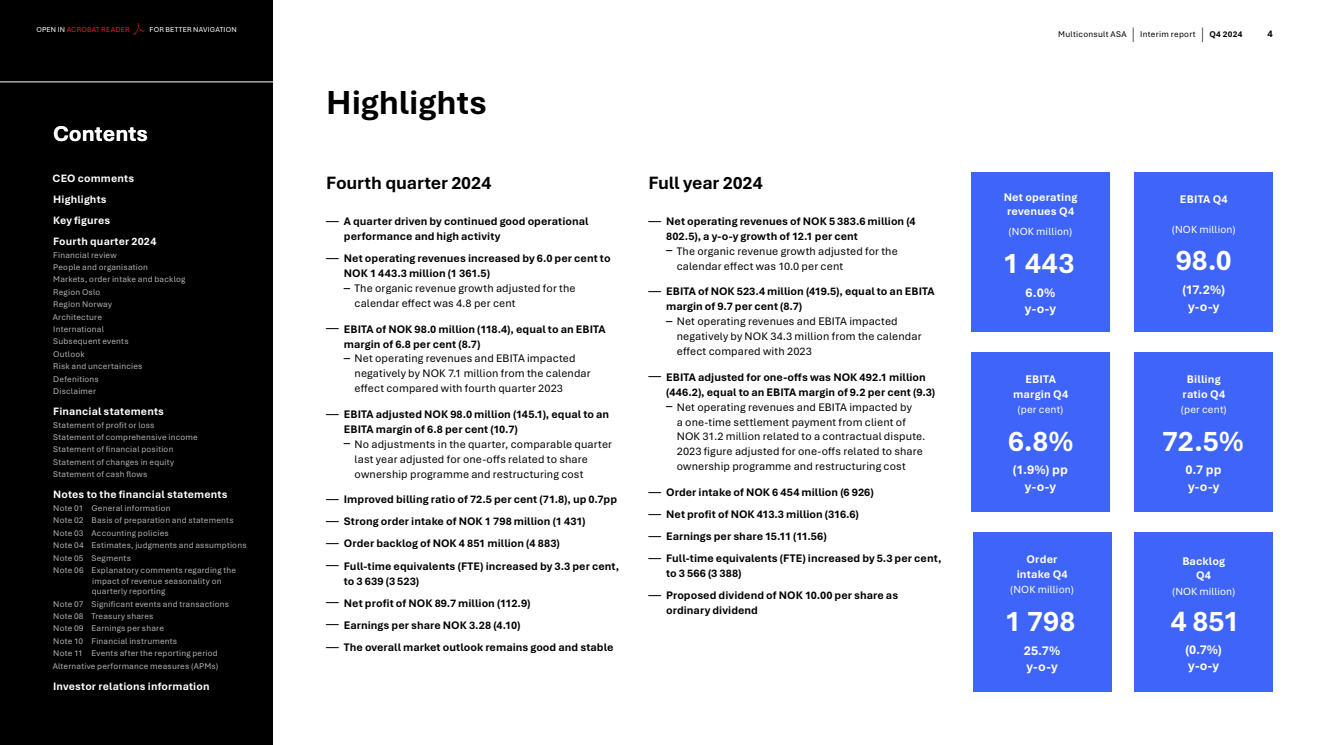
<style>
.page{position:relative;width:1326px;height:745px;background:#fff}
.page>*{position:absolute;margin:0;border:0;box-sizing:border-box;transform-origin:0 0}
.t1{font:700 35px "Aptos";color:#000}
.t2{font:700 29.88px "Aptos";letter-spacing:.005em;color:#fff}
.t3{font:700 22.5px "Aptos";color:#fff}
.t4{font:700 18.75px "Aptos";letter-spacing:-.01em;color:#000}
.t5{font:700 13.38px/16.8px "Aptos";letter-spacing:.005em;color:#fff}
.t6{font:700 11.62px/14.5px "Aptos";letter-spacing:.015em;color:#fff;text-align:center}
.t7{font:700 11.5px/15px "Aptos";letter-spacing:.005em;color:#000}
.t8{font:11.5px/14.9px "Aptos";letter-spacing:.01em;color:#000}
.t9{font:700 11.25px/21.1px "Aptos";letter-spacing:.015em;color:#fff}
.t10{font:10.88px "Aptos";letter-spacing:.015em;color:#fff}
.t11{font:700 10px "Aptos";color:#000}
.t12{font:8.75px/12.4px "Aptos";letter-spacing:.02em;color:#b3b2b2}
.t13{font:8.75px "Aptos";letter-spacing:.03em;color:#000}
.t14{font:7.5px "Aptos";letter-spacing:.025em;color:#e42127}
.t15{font:7.5px "Aptos";letter-spacing:.025em;color:#fff}
.s1{color:#fff}
.s2{font-size:17.5px}
.s3{font-weight:700}
.s4{font-weight:400;font-size:13.75px}
.s5{font-size:13.75px}
</style>
<div class="page">
<div style="left:0;top:0;width:273px;height:744px;background:#000"></div>
<div style="left:971px;top:171px;width:138px;height:160px;background:#3e64fa"></div>
<div style="left:1134px;top:171px;width:138px;height:160px;background:#3e64fa"></div>
<div style="left:971px;top:351px;width:138px;height:160px;background:#3e64fa"></div>
<div style="left:1134px;top:351px;width:138px;height:160px;background:#3e64fa"></div>
<div style="left:972px;top:531px;width:138px;height:160px;background:#3e64fa"></div>
<div style="left:1134px;top:531px;width:138px;height:160px;background:#3e64fa"></div>
<hr style="left:0;top:81px;width:273px;height:1px;background:#fff">
<img style="left:133px;top:23px;width:13px;height:12px">
<p class="t14" style="left:36px;top:24px;width:95px"><span class="s1">OPEN IN</span> ACROBAT READER</p>
<p class="t15" style="left:150px;top:24px;width:88px">FOR BETTER NAVIGATION</p>
<p class="t13" style="left:1058px;top:28px;width:186px">Multiconsult ASA <span class="s2">|</span> Interim report <span class="s2">|</span> <span class="s3">Q4 2024</span></p>
<p class="t11" style="left:1267px;top:27px;width:7px">4</p>
<h3 class="t3" style="left:53px;top:118px;width:97px">Contents</h3>
<p class="t9" style="left:53px;top:167px;width:105px">CEO comments<br>Highlights<br>Key figures<br>Fourth quarter 2024</p>
<p class="t12" style="left:53px;top:248px;width:134px">Financial review<br>People and organisation<br>Markets, order intake and backlog<br>Region Oslo<br>Region Norway<br>Architecture<br>International<br>Subsequent events<br>Outlook<br>Risk and uncertaincies<br>Defenitions<br>Disclaimer</p>
<p class="t9" style="left:53px;top:400px;width:112px">Financial statements</p>
<p class="t12" style="left:53px;top:418px;width:146px">Statement of profit or loss<br>Statement of comprehensive income<br>Statement of financial position<br>Statement of changes in equity<br>Statement of cash flows</p>
<p class="t9" style="left:53px;top:483px;width:176px">Notes to the financial statements</p>
<p class="t12" style="left:53px;top:501px;width:195px">Note 01 General information<br>Note 02 Basis of preparation and statements Note 03 Accounting policies<br>Note 04 Estimates, judgments and assumptions Note 05 Segments<br>Note 06 Explanatory comments regarding the</p>
<p class="t12" style="left:92px;top:574px;width:131px;line-height:10.6px">impact of revenue seasonality on quarterly reporting</p>
<p class="t12" style="left:53px;top:596px;width:178px">Note 07 Significant events and transactions Note 08 Treasury shares<br>Note 09 Earnings per share<br>Note 10 Financial instruments<br>Note 11 Events after the reporting period Alternative performance measures (APMs)</p>
<p class="t9" style="left:53px;top:674px;width:158px">Investor relations information</p>
<h1 class="t1" style="left:326px;top:79px;width:162px">Highlights</h1>
<h3 class="t4" style="left:326px;top:169px;width:167px">Fourth quarter 2024</h3>
<p class="t7" style="left:344px;top:213px;width:246px;text-indent:-18px"><span class="s4">—</span> A quarter driven by continued good operational performance and high activity</p>
<p class="t7" style="left:344px;top:250px;width:268px;text-indent:-18px"><span class="s4">—</span> Net operating revenues increased by 6.0 per cent to<br>NOK 1 443.3 million (1 361.5)</p>
<p class="t8" style="left:354px;top:280px;width:222px;text-indent:-11px"><span class="s5">–</span> The organic revenue growth adjusted for the calendar effect was 4.8 per cent</p>
<p class="t7" style="left:344px;top:320px;width:263px;text-indent:-18px"><span class="s4">—</span> EBITA of NOK 98.0 million (118.4), equal to an EBITA margin of 6.8 per cent (8.7)</p>
<p class="t8" style="left:354px;top:350px;width:238px;text-indent:-11px"><span class="s5">–</span> Net operating revenues and EBITA impacted negatively by NOK 7.1 million from the calendar effect compared with fourth quarter 2023</p>
<p class="t7" style="left:344px;top:406px;width:267px;text-indent:-18px"><span class="s4">—</span> EBITA adjusted NOK 98.0 million (145.1), equal to an<br>EBITA margin of 6.8 per cent (10.7)</p>
<p class="t8" style="left:354px;top:436px;width:259px;text-indent:-11px"><span class="s5">–</span> No adjustments in the quarter, comparable quarter last year adjusted for one-offs related to share ownership programme and restructuring cost</p>
<p class="t7" style="left:326px;top:491px;width:292px"><span class="s4">—</span> Improved billing ratio of 72.5 per cent (71.8), up 0.7pp</p>
<p class="t7" style="left:326px;top:513px;width:261px"><span class="s4">—</span> Strong order intake of NOK 1 798 million (1 431)</p>
<p class="t7" style="left:326px;top:535px;width:235px"><span class="s4">—</span> Order backlog of NOK 4 851 million (4 883)</p>
<p class="t7" style="left:344px;top:557px;width:277px;text-indent:-18px"><span class="s4">—</span> Full-time equivalents (FTE) increased by 3.3 per cent, to 3 639 (3 523)</p>
<p class="t7" style="left:326px;top:594px;width:206px"><span class="s4">—</span> Net profit of NOK 89.7 million (112.9)</p>
<p class="t7" style="left:326px;top:616px;width:196px"><span class="s4">—</span> Earnings per share NOK 3.28 (4.10)</p>
<p class="t7" style="left:326px;top:638px;width:289px"><span class="s4">—</span> The overall market outlook remains good and stable</p>
<h3 class="t4" style="left:648px;top:169px;width:116px">Full year 2024</h3>
<p class="t7" style="left:666px;top:213px;width:251px;text-indent:-18px"><span class="s4">—</span> Net operating revenues of NOK 5 383.6 million (4<br>802.5), a y-o-y growth of 12.1 per cent</p>
<p class="t8" style="left:676px;top:243px;width:222px;text-indent:-11px"><span class="s5">–</span> The organic revenue growth adjusted for the calendar effect was 10.0 per cent</p>
<p class="t7" style="left:666px;top:283px;width:270px;text-indent:-18px"><span class="s4">—</span> EBITA of NOK 523.4 million (419.5), equal to an EBITA margin of 9.7 per cent (8.7)</p>
<p class="t8" style="left:676px;top:313px;width:246px;text-indent:-11px"><span class="s5">–</span> Net operating revenues and EBITA impacted negatively by NOK 34.3 million from the calendar effect compared with 2023</p>
<p class="t7" style="left:666px;top:369px;width:270px;text-indent:-18px"><span class="s4">—</span> EBITA adjusted for one-offs was NOK 492.1 million (446.2), equal to an EBITA margin of 9.2 per cent (9.3)</p>
<p class="t8" style="left:676px;top:398px;width:250px;text-indent:-11px"><span class="s5">–</span> Net operating revenues and EBITA impacted by<br>a one-time settlement payment from client of NOK 31.2 million related to a contractual dispute.<br>2023 figure adjusted for one-offs related to share ownership programme and restructuring cost</p>
<p class="t7" style="left:648px;top:484px;width:227px"><span class="s4">—</span> Order intake of NOK 6 454 million (6 926)</p>
<p class="t7" style="left:648px;top:506px;width:212px"><span class="s4">—</span> Net profit of NOK 413.3 million (316.6)</p>
<p class="t7" style="left:648px;top:528px;width:180px"><span class="s4">—</span> Earnings per share 15.11 (11.56)</p>
<p class="t7" style="left:666px;top:550px;width:277px;text-indent:-18px"><span class="s4">—</span> Full-time equivalents (FTE) increased by 5.3 per cent, to 3 566 (3 388)</p>
<p class="t7" style="left:666px;top:587px;width:234px;text-indent:-18px"><span class="s4">—</span> Proposed dividend of NOK 10.00 per share as ordinary dividend</p>
<p class="t6" style="left:1003px;top:189px;width:75px;text-align:left">Net operating revenues Q4</p>
<p class="t10" style="left:1008px;top:224px;width:65px">(NOK million)</p>
<h2 class="t2" style="left:1002px;top:242px;width:73px">1 443</h2>
<p class="t5" style="left:1024px;top:283px;width:33px">6.0% y-o-y</p>
<p class="t6" style="left:1013px;top:371px;width:57px">EBITA margin Q4</p>
<p class="t10" style="left:1017px;top:402px;width:47px">(per cent)</p>
<h2 class="t2" style="left:1008px;top:420px;width:67px">6.8%</h2>
<p class="t5" style="left:1012px;top:461px;width:57px;text-align:center">(1.9%) pp y-o-y</p>
<p class="t6" style="left:1016px;top:551px;width:53px">Order intake Q4</p>
<p class="t10" style="left:1010px;top:582px;width:65px">(NOK million)</p>
<h2 class="t2" style="left:1005px;top:600px;width:72px">1 798</h2>
<p class="t5" style="left:1023px;top:641px;width:38px">25.7% y-o-y</p>
<p class="t6" style="left:1179px;top:191px;width:49px">EBITA Q4</p>
<p class="t10" style="left:1171px;top:222px;width:65px">(NOK million)</p>
<h2 class="t2" style="left:1175px;top:240px;width:58px">98.0</h2>
<p class="t5" style="left:1182px;top:281px;width:44px;text-align:center">(17.2%) y-o-y</p>
<p class="t6" style="left:1182px;top:371px;width:44px">Billing ratio Q4</p>
<p class="t10" style="left:1180px;top:402px;width:47px">(per cent)</p>
<h2 class="t2" style="left:1162px;top:420px;width:83px">72.5%</h2>
<p class="t5" style="left:1185px;top:461px;width:38px">0.7 pp y-o-y</p>
<p class="t6" style="left:1182px;top:553px;width:44px;line-height:14px">Backlog<br>Q4</p>
<p class="t10" style="left:1171px;top:583px;width:65px">(NOK million)</p>
<h2 class="t2" style="left:1170px;top:600px;width:70px">4 851</h2>
<p class="t5" style="left:1185px;top:640px;width:38px;line-height:16px">(0.7%) y-o-y</p>
</div>
